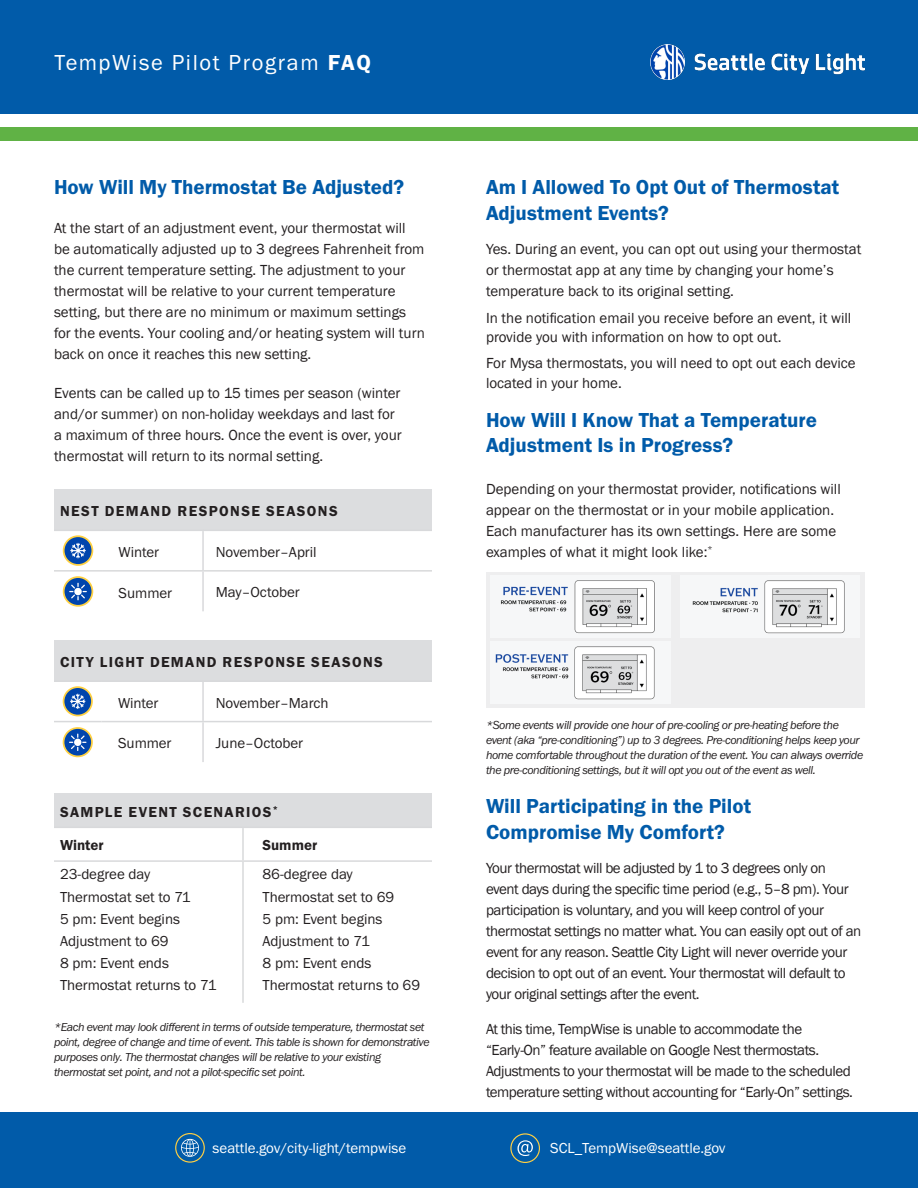
<style>
.page{position:relative;width:918px;height:1188px;background:#fff}
.page>*{position:absolute;margin:0;border:0;box-sizing:border-box;transform-origin:0 0}
.t1{font:22.5px "Franklin Gothic FS";letter-spacing:.075em;color:#fff}
.t2{font:600 21px/25.5px "Franklin Gothic FS";color:#015ba9}
.t3{font:15px/21px "Franklin Gothic";color:#231f20}
.t4{font:15px/21px "Franklin Gothic";letter-spacing:-.03em;color:#231f20}
.t5{font:15px "Franklin Gothic FS";letter-spacing:-.005em;color:#231f20}
.t6{font:600 15px "Franklin Gothic FS";letter-spacing:.09em;color:#231f20}
.t7{font:15px "Franklin Gothic FS";color:#fff}
.t8{font:italic 12px/15px "Franklin Gothic FS";letter-spacing:-.035em;color:#231f20}
.s1{font-weight:600}
</style>
<div class="page">
<div style="left:0;top:1112px;width:918px;height:76px;background:#015ba9"></div>
<div style="left:175px;top:1133px;width:30px;height:30px;border:1px solid #ffcf43;border-radius:50%"></div>
<svg style="left:181px;top:1139px;width:18px;height:18px"></svg>
<div style="left:510px;top:1133px;width:30px;height:30px;border:1px solid #ffcf43;border-radius:50%"></div>
<svg style="left:517px;top:1140px;width:16px;height:16px"></svg>
<div style="left:0;top:0;width:918px;height:114px;background:#015ba9"></div>
<div style="left:0;top:127px;width:918px;height:13px;background:#60b245"></div>
<img style="left:650px;top:44px;width:214px;height:35px">
<div style="left:54px;top:489px;width:378px;height:41px;background:#dcdddf"></div>
<hr style="left:202px;top:531px;width:2px;height:39px;background:#d8d9db">
<hr style="left:202px;top:572px;width:2px;height:39px;background:#d8d9db">
<hr style="left:102px;top:570px;width:101px;height:2px;background:#d8d9db">
<hr style="left:203px;top:570px;width:229px;height:2px;background:#d8d9db">
<hr style="left:54px;top:530px;width:48px;height:1px;background:#d8d9db">
<hr style="left:102px;top:530px;width:101px;height:1px;background:#d8d9db">
<hr style="left:203px;top:530px;width:229px;height:1px;background:#d8d9db">
<hr style="left:54px;top:570px;width:48px;height:2px;background:#d8d9db">
<svg style="left:63px;top:535px;width:30px;height:31px"></svg>
<svg style="left:63px;top:576px;width:30px;height:31px"></svg>
<div style="left:54px;top:640px;width:378px;height:41px;background:#dcdddf"></div>
<hr style="left:202px;top:682px;width:2px;height:39px;background:#d8d9db">
<hr style="left:202px;top:722px;width:2px;height:40px;background:#d8d9db">
<hr style="left:102px;top:721px;width:101px;height:1px;background:#d8d9db">
<hr style="left:203px;top:721px;width:229px;height:1px;background:#d8d9db">
<hr style="left:54px;top:680px;width:48px;height:2px;background:#d8d9db">
<hr style="left:102px;top:680px;width:101px;height:2px;background:#d8d9db">
<hr style="left:203px;top:680px;width:229px;height:2px;background:#d8d9db">
<hr style="left:54px;top:721px;width:48px;height:1px;background:#d8d9db">
<svg style="left:63px;top:686px;width:30px;height:30px"></svg>
<svg style="left:63px;top:727px;width:30px;height:30px"></svg>
<div style="left:54px;top:794px;width:378px;height:33px;background:#dcdddf"></div>
<hr style="left:242px;top:828px;width:2px;height:32px;background:#d8d9db">
<hr style="left:242px;top:862px;width:2px;height:141px;background:#d8d9db">
<hr style="left:54px;top:860px;width:189px;height:2px;background:#d8d9db">
<hr style="left:243px;top:860px;width:189px;height:2px;background:#d8d9db">
<hr style="left:54px;top:827px;width:189px;height:1px;background:#d8d9db">
<hr style="left:243px;top:827px;width:189px;height:1px;background:#d8d9db">
<div style="left:486px;top:572px;width:378px;height:135px;background:#eeeeef"></div>
<img style="left:501px;top:580px;width:155px;height:53px">
<img style="left:495px;top:646px;width:160px;height:54px">
<img style="left:692px;top:580px;width:153px;height:54px">
<h1 class="t1" style="left:55px;top:50px;width:318px">TempWise Pilot Program <span class="s1">FAQ</span></h1>
<p class="t2" style="left:54px;top:175px;width:352px">How Will My Thermostat Be Adjusted?</p>
<p class="t3" style="left:54px;top:218px;width:372px">At the start of an adjustment event, your thermostat will be automatically adjusted up to 3 degrees Fahrenheit from the current temperature setting. The adjustment to your thermostat will be relative to your current temperature setting, but there are no minimum or maximum settings for the events. Your cooling and/or heating system will turn back on once it reaches this new setting.</p>
<p class="t3" style="left:54px;top:382px;width:349px">Events can be called up to 15 times per season (winter and/or summer) on non-holiday weekdays and last for a maximum of three hours. Once the event is over, your thermostat will return to its normal setting.</p>
<p class="t6" style="left:60px;top:503px;width:279px">NEST DEMAND RESPONSE SEASONS</p>
<p class="t5" style="left:119px;top:543px;width:42px">Winter</p>
<p class="t5" style="left:216px;top:543px;width:102px">November–April</p>
<p class="t5" style="left:119px;top:584px;width:55px">Summer</p>
<p class="t5" style="left:216px;top:584px;width:85px">May–October</p>
<p class="t6" style="left:60px;top:653px;width:324px">CITY LIGHT DEMAND RESPONSE SEASONS</p>
<p class="t5" style="left:118px;top:694px;width:42px">Winter</p>
<p class="t5" style="left:216px;top:694px;width:114px">November–March</p>
<p class="t5" style="left:118px;top:735px;width:55px">Summer</p>
<p class="t5" style="left:216px;top:735px;width:89px">June–October</p>
<p class="t6" style="left:60px;top:803px;width:219px">SAMPLE EVENT SCENARIOS<sup>*</sup></p>
<p class="t6" style="left:60px;top:837px;width:45px">Winter</p>
<p class="t6" style="left:262px;top:837px;width:56px">Summer</p>
<p class="t5" style="left:60px;top:866px;width:92px">23-degree day</p>
<p class="t5" style="left:60px;top:888px;width:132px">Thermostat set to 71</p>
<p class="t5" style="left:60px;top:910px;width:122px">5 pm: Event begins</p>
<p class="t5" style="left:60px;top:932px;width:110px">Adjustment to 69</p>
<p class="t5" style="left:60px;top:954px;width:111px">8 pm: Event ends</p>
<p class="t5" style="left:60px;top:976px;width:158px">Thermostat returns to 71</p>
<p class="t5" style="left:262px;top:866px;width:92px">86-degree day</p>
<p class="t5" style="left:262px;top:888px;width:133px">Thermostat set to 69</p>
<p class="t5" style="left:262px;top:910px;width:122px">5 pm: Event begins</p>
<p class="t5" style="left:262px;top:932px;width:109px">Adjustment to 71</p>
<p class="t5" style="left:262px;top:954px;width:111px">8 pm: Event ends</p>
<p class="t5" style="left:262px;top:976px;width:159px">Thermostat returns to 69</p>
<p class="t8" style="left:54px;top:1020px;width:377px">*Each event may look different in terms of outside temperature, thermostat set point, degree of change and time of event. This table is shown for demonstrative purposes only. The thermostat changes will be relative to your existing thermostat set point, and not a pilot-specific set point.</p>
<p class="t2" style="left:486px;top:175px;width:355px">Am I Allowed To Opt Out of Thermostat<br>Adjustment Events?</p>
<p class="t3" style="left:486px;top:239px;width:377px">Yes. During an event, you can opt out using your thermostat or thermostat app at any time by changing your home’s temperature back to its original setting.</p>
<p class="t3" style="left:486px;top:308px;width:367px;line-height:19.5px">In the notification email you receive before an event, it will provide you with information on how to opt out.</p>
<p class="t3" style="left:486px;top:354px;width:371px;line-height:19.5px">For Mysa thermostats, you will need to opt out each device located in your home.</p>
<p class="t2" style="left:486px;top:407px;width:332px">How Will I Know That a Temperature<br>Adjustment Is in Progress?</p>
<p class="t3" style="left:486px;top:479px;width:356px">Depending on your thermostat provider, notifications will appear on the thermostat or in your mobile application.<br>Each manufacturer has its own settings. Here are some examples of what it might look like:<sup>*</sup></p>
<p class="t8" style="left:486px;top:718px;width:379px">*Some events will provide one hour of pre-cooling or pre-heating before the event (aka “pre-conditioning”) up to 3 degrees. Pre-conditioning helps keep your home comfortable throughout the duration of the event. You can always override the pre-conditioning settings, but it will opt you out of the event as well.</p>
<p class="t2" style="left:486px;top:794px;width:267px">Will Participating in the Pilot<br>Compromise My Comfort?</p>
<p class="t4" style="left:486px;top:858px;width:377px">Your thermostat will be adjusted by 1 to 3 degrees only on event days during the specific time period (e.g., 5–8 pm). Your participation is voluntary, and you will keep control of your thermostat settings no matter what. You can easily opt out of an event for any reason. Seattle City Light will never override your decision to opt out of an event. Your thermostat will default to your original settings after the event.</p>
<p class="t4" style="left:486px;top:1019px;width:368px">At this time, TempWise is unable to accommodate the “Early-On” feature available on Google Nest thermostats.<br>Adjustments to your thermostat will be made to the scheduled temperature setting without accounting for “Early-On” settings.</p>
<p class="t7" style="left:213px;top:1140px;width:195px">seattle.gov/city-light/tempwise</p>
<p class="t7" style="left:550px;top:1140px;width:177px">SCL_TempWise@seattle.gov</p>
</div>
